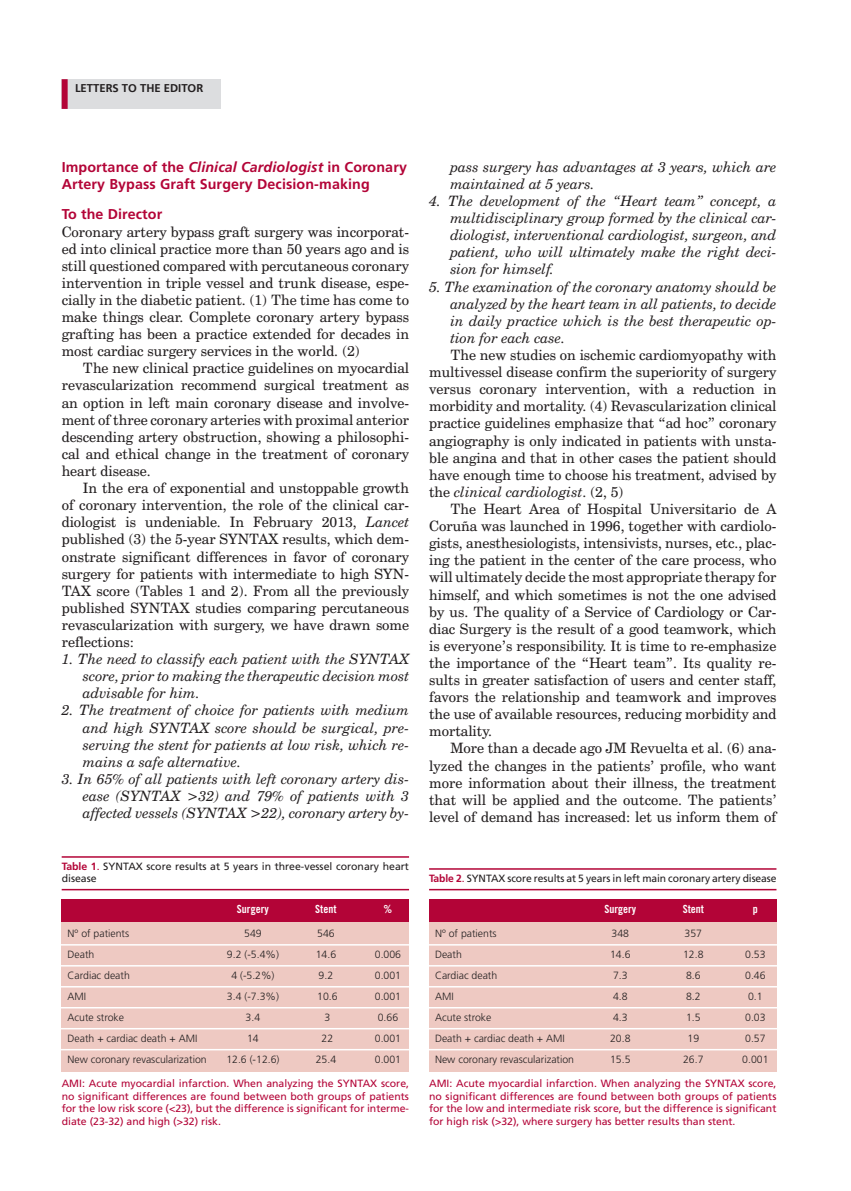
<style>
.page{position:relative;width:851px;height:1191px;background:#fff}
.page>*{position:absolute;margin:0;border:0;box-sizing:border-box;transform-origin:0 0}
.t1{font:14.25px/17.1px "Century Schoolbook BT";color:#231f20;text-align:justify}
.t2{font:italic 14.25px/17.1px "Century Schoolbook BT";color:#231f20;text-align:justify}
.t3{font:700 14.25px/17.1px "Frutiger LT Std";letter-spacing:.01em;color:#b30437}
.t4{font:11.25px "Trade Gothic LT Std Bd Cn 20";color:#fff}
.t5{font:700 11.25px "Frutiger";color:#231f20}
.t6{font:10.5px/12.6px "Frutiger";color:#b30437;text-align:justify}
.t7{font:300 10.5px/21px "Frutiger LT Std";color:#231f20}
.t8{font:10.5px/12.6px "Frutiger LT Std";letter-spacing:-.005em;color:#231f20}
.s1{font-style:italic}
.s2{font-weight:700;color:#b30437}
.s3{color:#b30437}
</style>
<div class="page">
<div style="left:62px;top:79px;width:159px;height:30px;background:#dcdddf"></div>
<div style="left:62px;top:79px;width:6px;height:30px;background:#b30437"></div>
<div style="left:62px;top:899px;width:347px;height:24px;background:#b30437"></div>
<div style="left:429px;top:899px;width:347px;height:24px;background:#b30437"></div>
<div style="left:62px;top:922px;width:347px;height:150px;background:#eec9c2"></div>
<div style="left:429px;top:922px;width:347px;height:150px;background:#eec9c2"></div>
<hr style="left:58px;top:944px;width:358px;height:1px;background:#fff">
<hr style="left:425px;top:944px;width:358px;height:1px;background:#fff">
<hr style="left:58px;top:1007px;width:358px;height:1px;background:#fff">
<hr style="left:425px;top:1007px;width:358px;height:1px;background:#fff">
<hr style="left:60px;top:986px;width:358px;height:1px;background:#fff">
<hr style="left:427px;top:986px;width:358px;height:1px;background:#fff">
<hr style="left:60px;top:1049px;width:358px;height:1px;background:#fff">
<hr style="left:427px;top:1049px;width:358px;height:1px;background:#fff">
<hr style="left:58px;top:965px;width:358px;height:1px;background:#fff">
<hr style="left:425px;top:965px;width:358px;height:1px;background:#fff">
<hr style="left:58px;top:1028px;width:358px;height:1px;background:#fff">
<hr style="left:425px;top:1028px;width:358px;height:1px;background:#fff">
<hr style="left:62px;top:889px;width:347px;height:1px;background:#b30437">
<hr style="left:429px;top:889px;width:347px;height:1px;background:#b30437">
<hr style="left:62px;top:856px;width:347px;height:1px;background:#b30437">
<hr style="left:429px;top:868px;width:347px;height:1px;background:#b30437">
<p class="t5" style="left:75px;top:82px;width:130px">LETTERS TO THE EDITOR</p>
<p class="t3" style="left:62px;top:158px;width:347px">Importance of the <span class="s1">Clinical Cardiologist</span> in Coronary<br>Artery Bypass Graft Surgery Decision-making</p>
<p class="t3" style="left:62px;top:206px;width:102px">To the Director</p>
<p class="t1" style="left:62px;top:223px;width:349px">Coronary artery bypass graft surgery was incorporat&shy;ed into clinical practice more than 50 years ago and is still questioned compared with percutaneous coronary intervention in triple vessel and trunk disease, espe&shy;cially in the diabetic patient. (1) The time has come to make things clear. Complete coronary artery bypass grafting has been a practice extended for decades in most cardiac surgery services in the world. (2)</p>
<p class="t1" style="left:62px;top:359px;width:349px;text-indent:21px">The new clinical practice guidelines on myocardial revascularization recommend surgical treatment as an option in left main coronary disease and involve&shy;ment of three coronary arteries with proximal anterior descending artery obstruction, showing a philosophi&shy;cal and ethical change in the treatment of coronary heart disease.</p>
<p class="t1" style="left:62px;top:479px;width:349px;text-indent:21px">In the era of exponential and unstoppable growth of coronary intervention, the role of the clinical car&shy;diologist is undeniable. In February 2013, <span class="s1">Lancet </span>published (3) the 5-year SYNTAX results, which dem&shy;onstrate significant differences in favor of coronary surgery for patients with intermediate to high SYN-TAX score (Tables 1 and 2). From all the previously published SYNTAX studies comparing percutaneous revascularization with surgery, we have drawn some reflections:</p>
<p class="t2" style="left:83px;top:650px;width:327px;text-indent:-21px">1. The need to classify each patient with the SYNTAX score, prior to making the therapeutic decision most advisable for him.</p>
<p class="t2" style="left:83px;top:701px;width:327px;text-indent:-21px">2. The treatment of choice for patients with medium and high SYNTAX score should be surgical, pre&shy;serving the stent for patients at low risk, which re&shy;mains a safe alternative.</p>
<p class="t2" style="left:83px;top:770px;width:327px;text-indent:-21px">3. In 65% of all patients with left coronary artery dis&shy;ease (SYNTAX &gt;32) and 79% of patients with 3 affected vessels (SYNTAX &gt;22), coronary artery by-</p>
<p class="t2" style="left:450px;top:158px;width:327px">pass surgery has advantages at 3 years, which are maintained at 5 years.</p>
<p class="t2" style="left:450px;top:192px;width:327px;text-indent:-21px">4. The development of the “Heart team” concept, a multidisciplinary group formed by the clinical car&shy;diologist, interventional cardiologist, surgeon, and patient, who will ultimately make the right deci&shy;sion for himself.</p>
<p class="t2" style="left:450px;top:278px;width:327px;text-indent:-21px">5. The examination of the coronary anatomy should be analyzed by the heart team in all patients, to decide in daily practice which is the best therapeutic op&shy;tion for each case.</p>
<p class="t1" style="left:429px;top:346px;width:349px;text-indent:21px">The new studies on ischemic cardiomyopathy with multivessel disease confirm the superiority of surgery versus coronary intervention, with a reduction in morbidity and mortality. (4) Revascularization clinical practice guidelines emphasize that “ad hoc” coronary angiography is only indicated in patients with unsta&shy;ble angina and that in other cases the patient should have enough time to choose his treatment, advised by the <span class="s1">clinical cardiologist</span>. (2, 5)</p>
<p class="t1" style="left:429px;top:500px;width:349px;text-indent:21px">The Heart Area of Hospital Universitario de A Coruña was launched in 1996, together with cardiolo&shy;gists, anesthesiologists, intensivists, nurses, etc., plac&shy;ing the patient in the center of the care process, who will ultimately decide the most appropriate therapy for himself, and which sometimes is not the one advised by us. The quality of a Service of Cardiology or Car&shy;diac Surgery is the result of a good teamwork, which is everyone’s responsibility. It is time to re-emphasize the importance of the “Heart team”. Its quality re&shy;sults in greater satisfaction of users and center staff, favors the relationship and teamwork and improves the use of available resources, reducing morbidity and mortality.</p>
<p class="t1" style="left:429px;top:739px;width:349px;text-indent:21px">More than a decade ago JM Revuelta et al. (6) ana&shy;lyzed the changes in the patients’ profile, who want more information about their illness, the treatment that will be applied and the outcome. The patients’ level of demand has increased: let us inform them of</p>
<p class="t8" style="left:62px;top:860px;width:349px"><span class="s2">Table 1</span><span class="s3">.</span> SYNTAX score results at 5 years in three-vessel coronary heart disease</p>
<p class="t8" style="left:429px;top:872px;width:349px"><span class="s2">Table 2</span><span class="s3">.</span> SYNTAX score results at 5 years in left main coronary artery disease</p>
<p class="t4" style="left:237px;top:902px;width:33px">Surgery</p>
<p class="t4" style="left:315px;top:902px;width:23px">Stent</p>
<p class="t4" style="left:383px;top:902px;width:10px">%</p>
<p class="t4" style="left:604px;top:902px;width:33px">Surgery</p>
<p class="t4" style="left:682px;top:902px;width:23px">Stent</p>
<p class="t4" style="left:752px;top:902px;width:6px">p</p>
<p class="t7" style="left:375px;top:944px;width:28px">0.006<br>0.001<br>0.001<br>0.66<br>0.001<br>0.001</p>
<p class="t7" style="left:742px;top:944px;width:28px;text-align:center">0.53<br>0.46<br>0.1<br>0.03<br>0.57<br>0.001</p>
<p class="t7" style="left:68px;top:923px;width:141px">Nº of patients<br>Death<br>Cardiac death<br>AMI<br>Acute stroke<br>Death + cardiac death + AMI<br>New coronary revascularization</p>
<p class="t7" style="left:435px;top:923px;width:141px">Nº of patients<br>Death<br>Cardiac death<br>AMI<br>Acute stroke<br>Death + cardiac death + AMI<br>New coronary revascularization</p>
<p class="t7" style="left:226px;top:923px;width:55px;text-align:center">549<br>9.2 (-5.4%)<br>4 (-5.2%)<br>3.4 (-7.3%)<br>3.4<br>14<br>12.6 (-12.6)</p>
<p class="t7" style="left:610px;top:923px;width:22px">348<br>14.6<br>7.3<br>4.8<br>4.3<br>20.8<br>15.5</p>
<p class="t7" style="left:316px;top:923px;width:23px;text-align:center">546<br>14.6<br>9.2<br>10.6<br>3<br>22<br>25.4</p>
<p class="t7" style="left:683px;top:923px;width:22px;text-align:center">357<br>12.8<br>8.6<br>8.2<br>1.5<br>19<br>26.7</p>
<p class="t6" style="left:62px;top:1077px;width:349px">AMI: Acute myocardial infarction. When analyzing the SYNTAX score, no significant differences are found between both groups of patients for the low risk score (&lt;23), but the difference is significant for interme&shy;diate (23-32) and high (&gt;32) risk.</p>
<p class="t6" style="left:429px;top:1077px;width:349px">AMI: Acute myocardial infarction. When analyzing the SYNTAX score, no significant differences are found between both groups of patients for the low and intermediate risk score, but the difference is significant for high risk (&gt;32), where surgery has better results than stent.</p>
</div>
